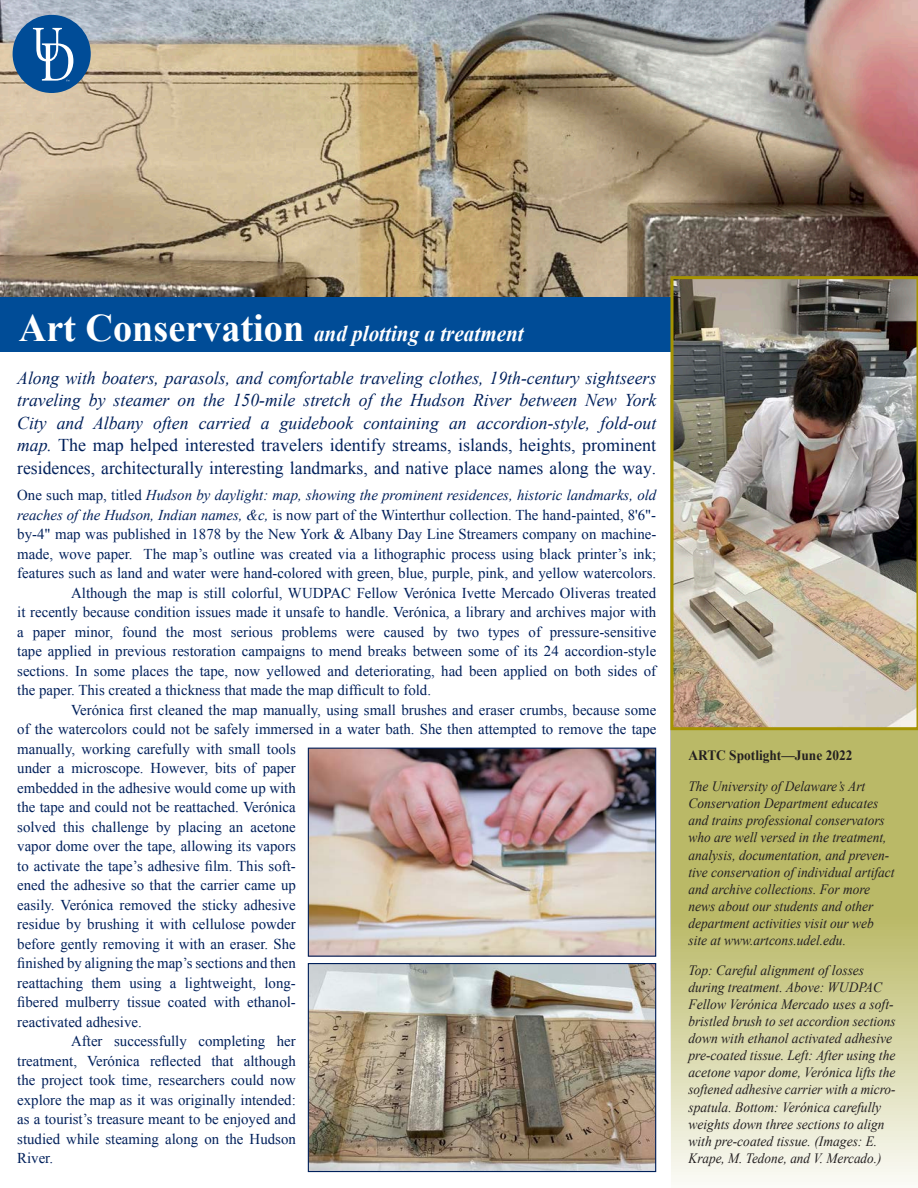
<style>
.page{position:relative;width:918px;height:1188px;background:#fff}
.page>*{position:absolute;margin:0;border:0;box-sizing:border-box;transform-origin:0 0}
.t1{font:italic 700 22.5px "Times New Roman";color:#fff;scale:.94 1}
.t2{font:italic 18px "Times New Roman";color:#00205b}
.t3{font:18px "Times New Roman";color:#00205b}
.t4{font:15px/19.5px "Times New Roman";color:#00205b}
.t5{font:italic 15px "Times New Roman";color:#00205b}
.t6{font:italic 14.25px/17.1px "Times New Roman";color:#231f20;scale:.95 1}
.t7{font:italic 14.25px/17.1px "Times New Roman";color:#231f20;scale:.94 1}
.t8{font:italic 14.25px "Times New Roman";color:#231f20;scale:.93 1}
.t9{font:700 14.25px "Times New Roman";color:#231f20;scale:.94 1}
.s1{font-style:normal;font-size:39px}
.s2{font-style:italic}
.s3{font-style:normal}
</style>
<div class="page">
<svg style="left:670px;top:730px;width:248px;height:452px;background:#cccc91"></svg>
<img style="left:0;top:0;width:918px;height:309px">
<div style="left:1px;top:297px;width:917px;height:54px;background:#004c97"></div>
<img style="left:670px;top:276px;width:248px;height:454px">
<div style="left:13px;top:15px;width:78px;height:78px;background:#004c97;border-radius:50%"></div>
<svg style="left:33px;top:28px;width:40px;height:53px"></svg>
<img style="left:310px;top:750px;width:344px;height:205px">
<div style="left:308px;top:748px;width:348px;height:209px;border:1px solid #00205b"></div>
<img style="left:310px;top:965px;width:344px;height:205px">
<div style="left:308px;top:963px;width:348px;height:209px;border:1px solid #00205b"></div>
<p class="t1" style="left:19px;top:318px;width:539px"><span class="s1">Art Conservation</span> and plotting a treatment</p>
<p class="t2" style="left:17px;top:365px;width:641px">Along with boaters, parasols, and comfortable traveling clothes, 19th-century sightseers</p>
<p class="t2" style="left:17px;top:388px;width:641px">traveling by steamer on the 150-mile stretch of the Hudson River between New York</p>
<p class="t2" style="left:17px;top:410px;width:641px">City and Albany often carried a guidebook containing an accordion-style, fold-out</p>
<p class="t3" style="left:17px;top:433px;width:641px"><span class="s2">map.</span> The map helped interested travelers identify streams, islands, heights, prominent</p>
<p class="t3" style="left:17px;top:456px;width:640px">residences, architecturally interesting landmarks, and native place names along the way.</p>
<p class="t5" style="left:17px;top:485px;width:641px"><span class="s3">One such map, titled</span> Hudson by daylight: map, showing the prominent residences, historic landmarks, old</p>
<p class="t4" style="left:17px;top:505px;width:641px"><span class="s2">reaches of the Hudson, Indian names, &amp;c,</span> is now part of the Winterthur collection. The hand-painted, 8'6"-</p>
<p class="t4" style="left:17px;top:524px;width:641px">by-4" map was published in 1878 by the New York &amp; Albany Day Line Streamers company on machine-</p>
<p class="t4" style="left:17px;top:544px;width:640px">made, wove paper. The map’s outline was created via a lithographic process using black printer’s ink;</p>
<p class="t4" style="left:17px;top:563px;width:641px">features such as land and water were hand-colored with green, blue, purple, pink, and yellow watercolors.</p>
<p class="t4" style="left:71px;top:583px;width:587px">Although the map is still colorful, WUDPAC Fellow Verónica Ivette Mercado Oliveras treated</p>
<p class="t4" style="left:17px;top:602px;width:641px">it recently because condition issues made it unsafe to handle. Verónica, a library and archives major with</p>
<p class="t4" style="left:17px;top:622px;width:641px">a paper minor, found the most serious problems were caused by two types of pressure-sensitive</p>
<p class="t4" style="left:17px;top:641px;width:641px">tape applied in previous restoration campaigns to mend breaks between some of its 24 accordion-style</p>
<p class="t4" style="left:17px;top:661px;width:640px">sections. In some places the tape, now yellowed and deteriorating, had been applied on both sides of</p>
<p class="t4" style="left:17px;top:680px;width:415px">the paper. This created a thickness that made the map difficult to fold.</p>
<p class="t4" style="left:17px;top:700px;width:641px;text-align:right">Verónica first cleaned the map manually, using small brushes and eraser crumbs, because some<br>of the watercolors could not be safely immersed in a water bath. She then attempted to remove the tape</p>
<p class="t4" style="left:17px;top:739px;width:280px">manually, working carefully with small tools under a microscope. However, bits of paper</p>
<p class="t4" style="left:17px;top:778px;width:280px">embedded in the adhesive would come up with</p>
<p class="t4" style="left:17px;top:797px;width:280px">the tape and could not be reattached. Verónica</p>
<p class="t4" style="left:17px;top:817px;width:280px">solved this challenge by placing an acetone vapor dome over the tape, allowing its vapors</p>
<p class="t4" style="left:17px;top:856px;width:280px">to activate the tape’s adhesive film. This soft&shy;ened the adhesive so that the carrier came up</p>
<p class="t4" style="left:17px;top:895px;width:280px">easily. Verónica removed the sticky adhesive</p>
<p class="t4" style="left:17px;top:914px;width:280px">residue by brushing it with cellulose powder</p>
<p class="t4" style="left:17px;top:934px;width:280px">before gently removing it with an eraser. She</p>
<p class="t4" style="left:17px;top:953px;width:280px">finished by aligning the map’s sections and then</p>
<p class="t4" style="left:17px;top:973px;width:280px">reattaching them using a lightweight, long-</p>
<p class="t4" style="left:17px;top:992px;width:280px">fibered mulberry tissue coated with ethanol-</p>
<p class="t4" style="left:17px;top:1012px;width:126px">reactivated adhesive.</p>
<p class="t4" style="left:17px;top:1031px;width:280px;text-align:right">After successfully completing her treatment, Verónica reflected that although</p>
<p class="t4" style="left:17px;top:1070px;width:280px">the project took time, researchers could now</p>
<p class="t4" style="left:17px;top:1090px;width:280px">explore the map as it was originally intended:</p>
<p class="t4" style="left:17px;top:1109px;width:280px">as a tourist’s treasure meant to be enjoyed and</p>
<p class="t4" style="left:17px;top:1129px;width:280px">studied while steaming along on the Hudson</p>
<p class="t4" style="left:17px;top:1148px;width:37px">River.</p>
<p class="t9" style="left:688px;top:745px;width:176px">ARTC Spotlight—June 2022</p>
<p class="t7" style="left:688px;top:778px;width:190px">The University of Delaware’s Art</p>
<p class="t7" style="left:688px;top:795px;width:221px">Conservation Department educates and trains professional conservators who are well versed in the treatment, analysis, documentation, and preven&shy;tive conservation of individual artifact and archive collections. For more news about our students and other department activities visit our web</p>
<p class="t7" style="left:688px;top:931px;width:169px">site at www.artcons.udel.edu.</p>
<p class="t6" style="left:688px;top:961px;width:217px">Top: Careful alignment of losses during treatment. Above: WUDPAC<br>Fellow Verónica Mercado uses a soft-</p>
<p class="t8" style="left:688px;top:1011px;width:224px">bristled brush to set accordion sections</p>
<p class="t6" style="left:688px;top:1029px;width:216px">down with ethanol activated adhesive</p>
<p class="t6" style="left:688px;top:1047px;width:219px">pre-coated tissue. Left: After using the</p>
<p class="t6" style="left:688px;top:1064px;width:219px">acetone vapor dome, Verónica lifts the</p>
<p class="t8" style="left:688px;top:1080px;width:224px">softened adhesive carrier with a micro-</p>
<p class="t6" style="left:688px;top:1098px;width:208px">spatula. Bottom: Verónica carefully weights down three sections to align</p>
<p class="t6" style="left:688px;top:1132px;width:205px">with pre-coated tissue. (Images: E.<br>Krape, M. Tedone, and V. Mercado.)</p>
</div>
